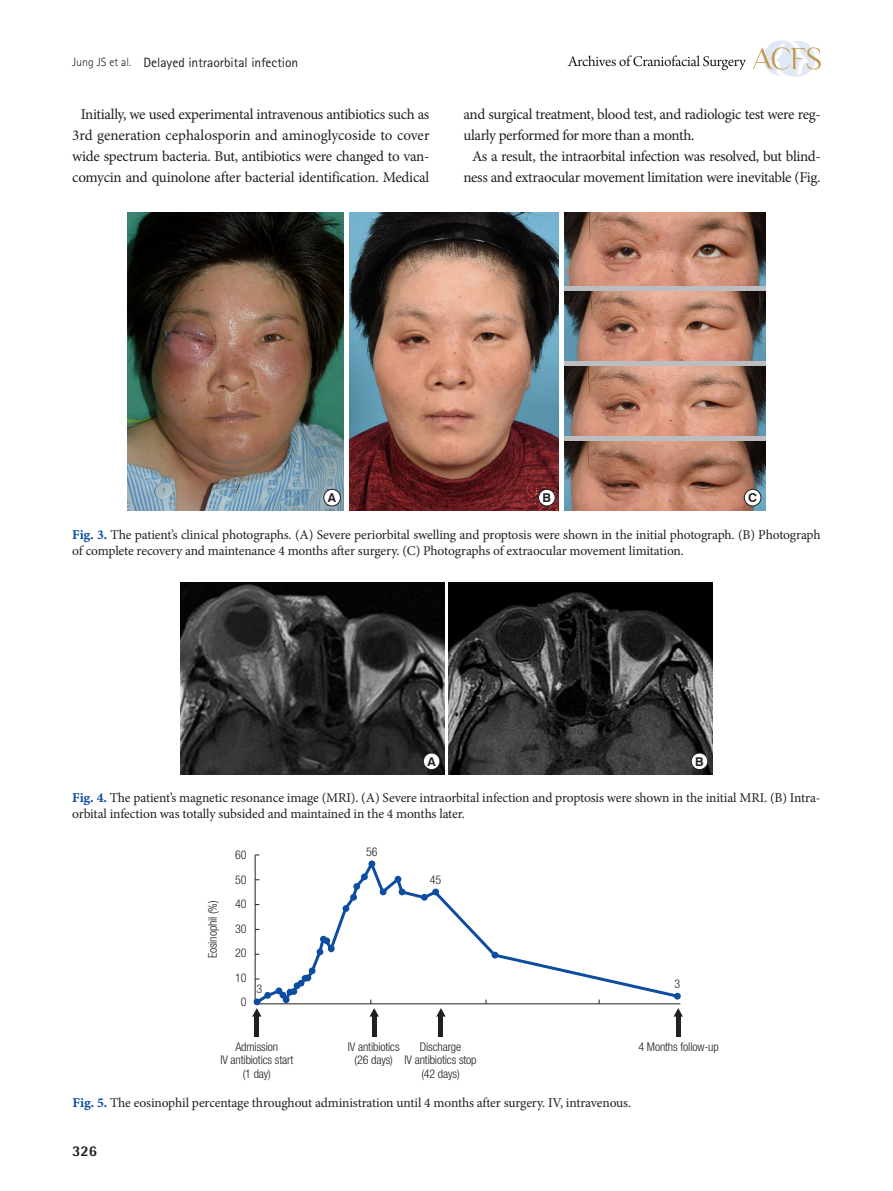
<style>
.page{position:relative;width:893px;height:1191px;background:#fff}
.page>*{position:absolute;margin:0;border:0;box-sizing:border-box;transform-origin:0 0}
.본문{font:15px/21px "Minion Pro";letter-spacing:-.025em;color:#231f20;text-align:center}
.t1{font:800 15px "Rotis Semi Sans Std";color:#231f20}
.표그림제목{font:13.5px/16.2px "Minion Pro";letter-spacing:-.01em;color:#231f20}
.t2{font:13.5px "Rotis Sans Serif Std";color:#231f20}
.t3{font:700 12.15px "Swiss 721 BT";color:#231f20}
.그림지문{font:300 condensed 12px "Helvetica Neue LT Std";letter-spacing:-.01em;color:#231f20}
.s1{font-weight:300;font-size:12px}
.s2{font-family:"Minion Pro Bold Capt";color:#0d4da1}
</style>
<div class="page">
<svg style="left:753px;top:40px;width:68px;height:37px"></svg>
<svg style="left:568px;top:55px;width:178px;height:15px"></svg>
<img style="left:128px;top:213px;width:637px;height:297px">
<hr style="left:345px;top:210px;width:4px;height:302px;background:#fff">
<hr style="left:560px;top:210px;width:4px;height:302px;background:#fff">
<hr style="left:564px;top:286px;width:201px;height:4px;background:#bcbdc0">
<hr style="left:564px;top:361px;width:201px;height:4px;background:#bcbdc0">
<div style="left:564px;top:436px;width:201px;height:5px;background:#bcbdc0"></div>
<div style="left:324px;top:489px;width:16px;height:17px;background:#fff;border-radius:50%"></div>
<div style="left:324px;top:489px;width:17px;height:17px;border:1px solid #231f20;border-radius:50%"></div>
<div style="left:538px;top:489px;width:17px;height:17px;background:#fff;border-radius:50%"></div>
<div style="left:538px;top:489px;width:17px;height:17px;border:1px solid #231f20;border-radius:50%"></div>
<div style="left:744px;top:489px;width:17px;height:17px;background:#fff;border-radius:50%"></div>
<div style="left:744px;top:489px;width:17px;height:17px;border:1px solid #231f20;border-radius:50%"></div>
<img style="left:449px;top:582px;width:263px;height:192px">
<img style="left:181px;top:582px;width:263px;height:192px">
<div style="left:423px;top:753px;width:17px;height:16px;background:#fff;border-radius:50%"></div>
<div style="left:423px;top:753px;width:17px;height:17px;border:1px solid #231f20;border-radius:50%"></div>
<div style="left:691px;top:753px;width:17px;height:16px;background:#fff;border-radius:50%"></div>
<div style="left:691px;top:753px;width:17px;height:17px;border:1px solid #231f20;border-radius:50%"></div>
<hr style="left:255px;top:855px;width:1px;height:148px;background:#231f20">
<svg style="left:253px;top:857px;width:428px;height:149px"></svg>
<hr style="left:439px;top:1015px;width:4px;height:22px;background:#231f20">
<svg style="left:436px;top:1008px;width:10px;height:8px"></svg>
<hr style="left:676px;top:1015px;width:4px;height:22px;background:#231f20">
<svg style="left:674px;top:1008px;width:9px;height:8px"></svg>
<hr style="left:372px;top:1015px;width:4px;height:22px;background:#231f20">
<svg style="left:369px;top:999px;width:10px;height:17px"></svg>
<hr style="left:255px;top:1015px;width:4px;height:22px;background:#231f20">
<svg style="left:252px;top:1008px;width:9px;height:8px"></svg>
<p class="t2" style="left:72px;top:54px;width:228px"><span class="s1">Jung JS et al.</span> Delayed intraorbital infection</p>
<p class="본문" style="left:72px;top:103px;width:359px">Initially, we used experimental intravenous antibiotics such as 3rd generation cephalosporin and aminoglycoside to cover wide spectrum bacteria. But, antibiotics were changed to van&shy;comycin and quinolone after bacterial identification. Medical</p>
<p class="본문" style="left:463px;top:103px;width:359px;text-align:left">and surgical treatment, blood test, and radiologic test were reg&shy;ularly performed for more than a month.</p>
<p class="본문" style="left:463px;top:145px;width:359px">As a result, the intraorbital infection was resolved, but blind&shy;ness and extraocular movement limitation were inevitable (Fig.</p>
<p class="t3" style="left:328px;top:490px;width:10px">A</p>
<p class="t3" style="left:543px;top:490px;width:10px">B</p>
<p class="t3" style="left:748px;top:490px;width:10px">C</p>
<p class="표그림제목" style="left:72px;top:526px;width:750px"><span class="s2">Fig. 3.</span> The patient’s clinical photographs. (A) Severe periorbital swelling and proptosis were shown in the initial photograph. (B) Photograph of complete recovery and maintenance 4 months after surgery. (C) Photographs of extraocular movement limitation.</p>
<p class="t3" style="left:427px;top:754px;width:10px">A</p>
<p class="t3" style="left:695px;top:754px;width:10px">B</p>
<p class="표그림제목" style="left:72px;top:790px;width:750px"><span class="s2">Fig. 4.</span> The patient’s magnetic resonance image (MRI). (A) Severe intraorbital infection and proptosis were shown in the initial MRI. (B) Intra&shy;orbital infection was totally subsided and maintained in the 4 months later.</p>
<p class="그림지문" style="left:206px;top:958px;width:60px;rotate:-90deg">Eosinophil (%)</p>
<p class="그림지문" style="left:235px;top:848px;width:13px">60</p>
<p class="그림지문" style="left:235px;top:872px;width:13px">50</p>
<p class="그림지문" style="left:235px;top:897px;width:13px">40</p>
<p class="그림지문" style="left:235px;top:921px;width:13px">30</p>
<p class="그림지문" style="left:235px;top:946px;width:13px">20</p>
<p class="그림지문" style="left:235px;top:970px;width:13px">10</p>
<p class="그림지문" style="left:241px;top:995px;width:7px">0</p>
<p class="그림지문" style="left:256px;top:981px;width:7px">3</p>
<p class="그림지문" style="left:366px;top:845px;width:13px">56</p>
<p class="그림지문" style="left:430px;top:873px;width:13px">45</p>
<p class="그림지문" style="left:674px;top:977px;width:7px">3</p>
<p class="그림지문" style="left:235px;top:1039px;width:44px">Admission</p>
<p class="그림지문" style="left:220px;top:1053px;width:74px">IV antibiotics start</p>
<p class="그림지문" style="left:243px;top:1066px;width:30px">(1 day)</p>
<p class="그림지문" style="left:348px;top:1039px;width:53px">IV antibiotics</p>
<p class="그림지문" style="left:355px;top:1053px;width:40px">(26 days)</p>
<p class="그림지문" style="left:420px;top:1039px;width:43px">Discharge</p>
<p class="그림지문" style="left:404px;top:1053px;width:74px">IV antibiotics stop</p>
<p class="그림지문" style="left:421px;top:1066px;width:40px">(42 days)</p>
<p class="그림지문" style="left:638px;top:1039px;width:82px">4 Months follow-up</p>
<p class="표그림제목" style="left:73px;top:1094px;width:560px"><span class="s2">Fig. 5.</span> The eosinophil percentage throughout administration until 4 months after surgery. IV, intravenous.</p>
<p class="t1" style="left:72px;top:1141px;width:27px">326</p>
</div>
